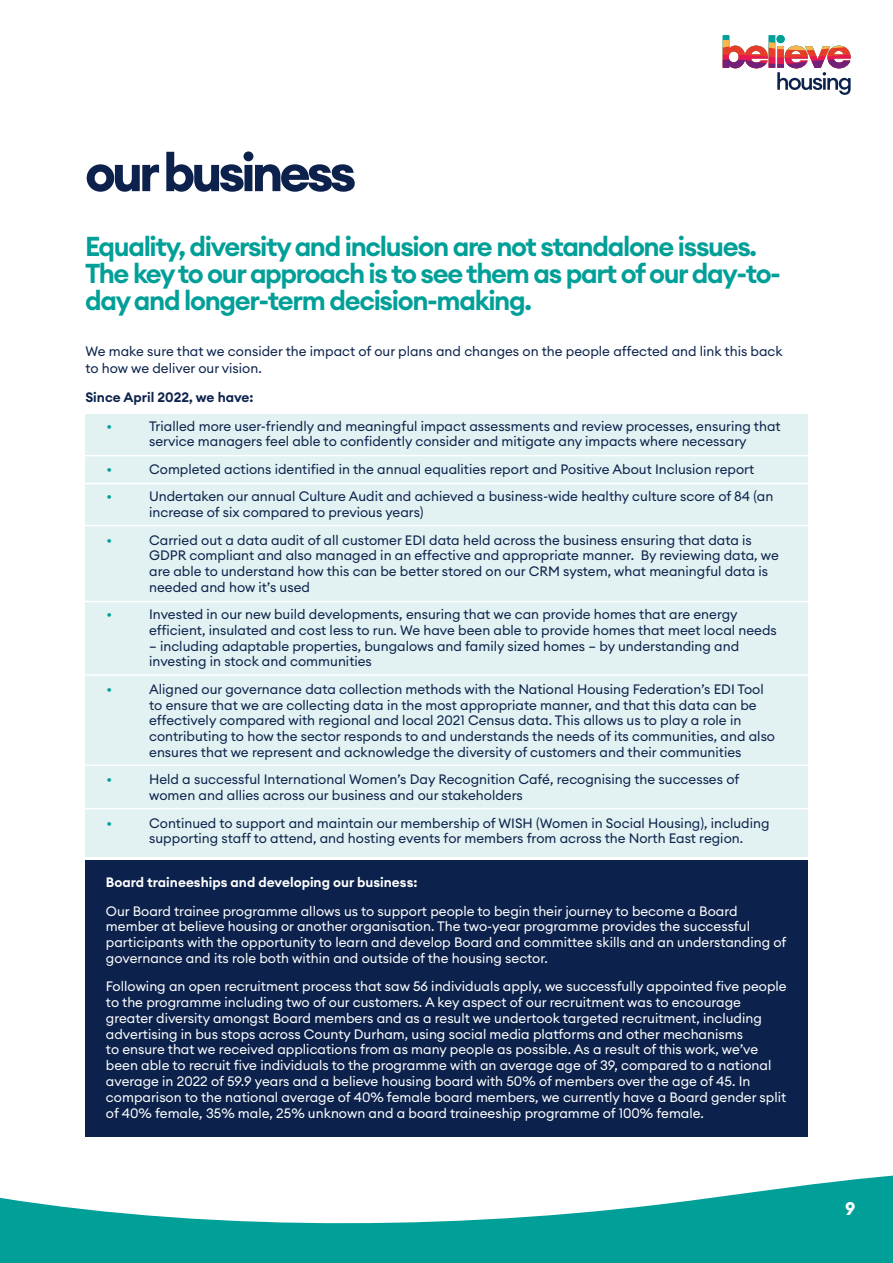
<style>
.page{position:relative;width:893px;height:1263px;background:#fff}
.page>*{position:absolute;margin:0;border:0;box-sizing:border-box;transform-origin:0 0}
.blue_header{font:700 52.5px "Euclid Circular A";letter-spacing:-.075em;color:#0c224c}
.green_headers{font:600 27px/27px "Euclid Circular A";letter-spacing:-.05em;color:#009f98}
.t1{font:700 18px "Euclid Circular A";color:#fff}
.body{font:13.5px/15.8px "Euclid Circular A";color:#0c224c}
.body-2{font:13.5px/15.9px "Euclid Circular A";color:#fff}
.body-3{font:600 13.5px "Euclid Circular A";color:#fff}
.body-4{font:600 13.5px "Euclid Circular A";color:#0c224c}
.body-5{font:13.5px "Euclid Circular A";color:#009f98}
</style>
<div class="page">
<svg style="left:723px;top:35px;width:128px;height:60px"></svg>
<svg style="left:0;top:1136px;width:893px;height:127px"></svg>
<div style="left:85px;top:415px;width:723px;height:442px;background:#e2f1f1"></div>
<hr style="left:78px;top:455px;width:743px;height:1px;background:#fff">
<hr style="left:78px;top:483px;width:743px;height:1px;background:#fff">
<hr style="left:78px;top:525px;width:743px;height:1px;background:#fff">
<hr style="left:78px;top:601px;width:743px;height:1px;background:#fff">
<hr style="left:78px;top:674px;width:743px;height:2px;background:#fff">
<hr style="left:78px;top:764px;width:743px;height:2px;background:#fff">
<hr style="left:78px;top:808px;width:743px;height:1px;background:#fff">
<div style="left:85px;top:860px;width:723px;height:276px;background:#0c224c"></div>
<p class="blue_header" style="left:85px;top:139px;width:273px">our business</p>
<p class="green_headers" style="left:85px;top:233px;width:698px">Equality, diversity and inclusion are not standalone issues.<br>The key to our approach is to see them as part of our day-to&shy;day and longer-term decision-making.</p>
<p class="body" style="left:85px;top:343px;width:699px;line-height:16.5px">We make sure that we consider the impact of our plans and changes on the people affected and link this back to how we deliver our vision.</p>
<p class="body-4" style="left:85px;top:389px;width:170px">Since April 2022, we have:</p>
<p class="body-5" style="left:107px;top:417px;width:7px">•</p>
<p class="body" style="left:149px;top:418px;width:633px">Trialled more user-friendly and meaningful impact assessments and review processes, ensuring that service managers feel able to confidently consider and mitigate any impacts where necessary</p>
<p class="body-5" style="left:107px;top:460px;width:7px">•</p>
<p class="body" style="left:149px;top:461px;width:607px">Completed actions identified in the annual equalities report and Positive About Inclusion report</p>
<p class="body-5" style="left:107px;top:488px;width:7px">•</p>
<p class="body" style="left:149px;top:488px;width:626px">Undertaken our annual Culture Audit and achieved a business-wide healthy culture score of 84 (an increase of six compared to previous years)</p>
<p class="body-5" style="left:107px;top:531px;width:7px">•</p>
<p class="body" style="left:149px;top:532px;width:631px">Carried out a data audit of all customer EDI data held across the business ensuring that data is GDPR compliant and also managed in an effective and appropriate manner. By reviewing data, we are able to understand how this can be better stored on our CRM system, what meaningful data is needed and how it’s used</p>
<p class="body-5" style="left:107px;top:606px;width:7px">•</p>
<p class="body" style="left:149px;top:606px;width:629px">Invested in our new build developments, ensuring that we can provide homes that are energy efficient, insulated and cost less to run. We have been able to provide homes that meet local needs</p>
<p class="body" style="left:149px;top:638px;width:592px">– including adaptable properties, bungalows and family sized homes – by understanding and investing in stock and communities</p>
<p class="body-5" style="left:107px;top:680px;width:7px">•</p>
<p class="body" style="left:149px;top:681px;width:627px">Aligned our governance data collection methods with the National Housing Federation’s EDI Tool to ensure that we are collecting data in the most appropriate manner, and that this data can be effectively compared with regional and local 2021 Census data. This allows us to play a role in contributing to how the sector responds to and understands the needs of its communities, and also ensures that we represent and acknowledge the diversity of customers and their communities</p>
<p class="body-5" style="left:107px;top:771px;width:7px">•</p>
<p class="body" style="left:149px;top:771px;width:592px">Held a successful International Women’s Day Recognition Café, recognising the successes of women and allies across our business and our stakeholders</p>
<p class="body-5" style="left:107px;top:814px;width:7px">•</p>
<p class="body" style="left:149px;top:815px;width:622px">Continued to support and maintain our membership of WISH (Women in Social Housing), including supporting staff to attend, and hosting events for members from across the North East region.</p>
<p class="body-3" style="left:106px;top:873px;width:313px">Board traineeships and developing our business:</p>
<p class="body-2" style="left:106px;top:903px;width:682px">Our Board trainee programme allows us to support people to begin their journey to become a Board member at believe housing or another organisation. The two-year programme provides the successful participants with the opportunity to learn and develop Board and committee skills and an understanding of governance and its role both within and outside of the housing sector.</p>
<p class="body-2" style="left:106px;top:978px;width:682px">Following an open recruitment process that saw 56 individuals apply, we successfully appointed five people to the programme including two of our customers. A key aspect of our recruitment was to encourage greater diversity amongst Board members and as a result we undertook targeted recruitment, including advertising in bus stops across County Durham, using social media platforms and other mechanisms<br>to ensure that we received applications from as many people as possible. As a result of this work, we’ve been able to recruit five individuals to the programme with an average age of 39, compared to a national average in 2022 of 59.9 years and a believe housing board with 50% of members over the age of 45. In comparison to the national average of 40% female board members, we currently have a Board gender split of 40% female, 35% male, 25% unknown and a board traineeship programme of 100% female.</p>
<h3 class="t1" style="left:845px;top:1197px;width:12px">9</h3>
</div>
